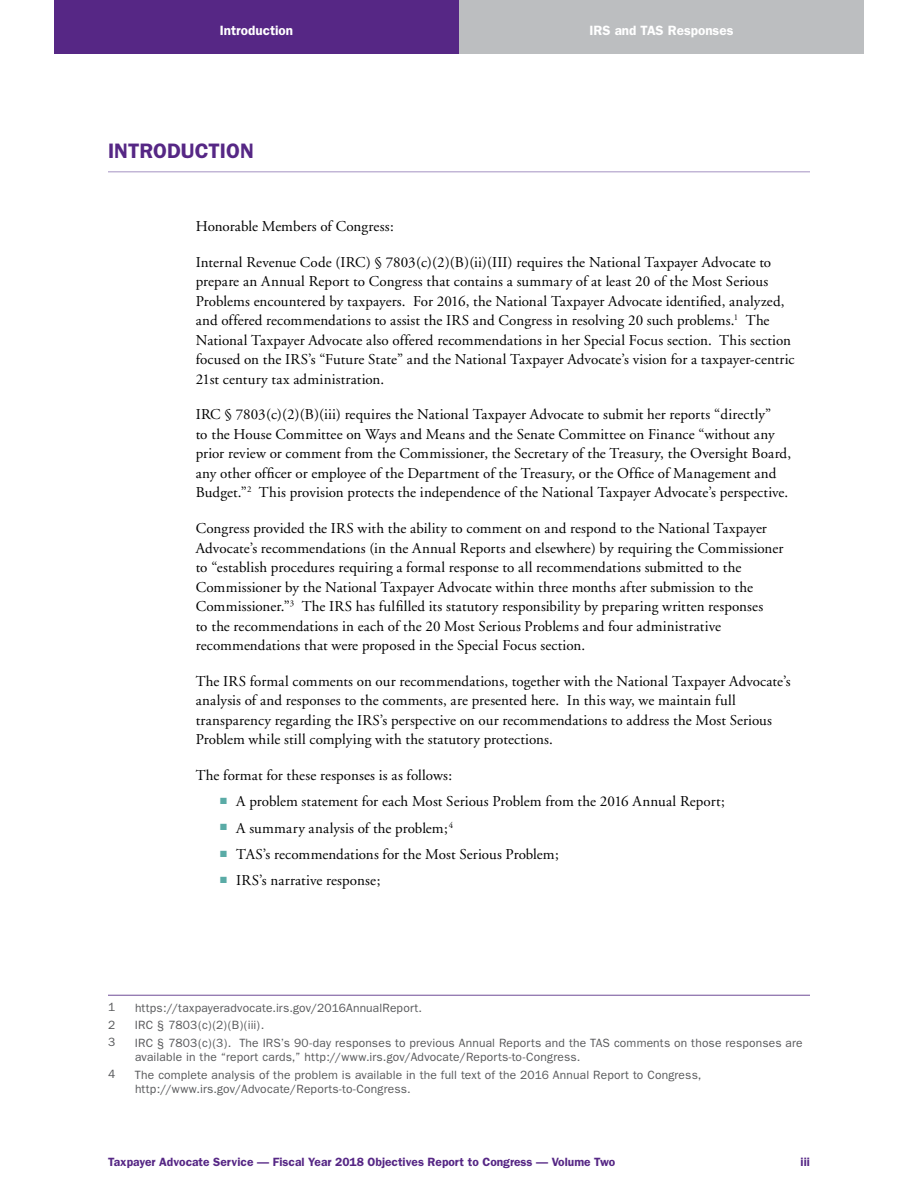
<style>
.page{position:relative;width:918px;height:1188px;background:#fff}
.page>*{position:absolute;margin:0;border:0;box-sizing:border-box;transform-origin:0 0}
.LVL_1_Head__w_underl{font:600 21px "Franklin Gothic";color:#562785}
.Body_Text{font:15px/19.5px "Adobe Garamond";letter-spacing:.005em;color:#000}
.Body_Text-before_lis{font:15px "Adobe Garamond";letter-spacing:.005em;color:#000}
.t1{font:600 13.5px "Franklin Gothic";color:#fff}
.IGNORE_Footnote{font:12px/14.4px "Franklin Gothic";letter-spacing:.015em;color:#58595b}
.t2{font:600 12px "Franklin Gothic";color:#562785}
.s1{color:#5aaba6}
</style>
<div class="page">
<div style="left:54px;top:0;width:405px;height:54px;background:#562785"></div>
<div style="left:459px;top:0;width:405px;height:54px;background:#bcbec0"></div>
<hr style="left:108px;top:171px;width:702px;height:1px;background:#c2b6d6">
<hr style="left:108px;top:995px;width:702px;height:1px;background:#6e4b96">
<p class="t1" style="left:220px;top:23px;width:75px">Introduction</p>
<p class="t1" style="left:590px;top:23px;width:145px">IRS and TAS Responses</p>
<p class="LVL_1_Head__w_underl" style="left:108px;top:138px;width:147px">INTRODUCTION</p>
<p class="Body_Text" style="left:196px;top:217px;width:200px">Honorable Members of Congress:</p>
<p class="Body_Text" style="left:196px;top:253px;width:600px">Internal Revenue Code (IRC) § 7803(c)(2)(B)(ii)(III) requires the National Taxpayer Advocate to prepare an Annual Report to Congress that contains a summary of at least 20 of the Most Serious Problems encountered by taxpayers. For 2016, the National Taxpayer Advocate identified, analyzed, and offered recommendations to assist the IRS and Congress in resolving 20 such problems.<sup>1</sup> The National Taxpayer Advocate also offered recommendations in her Special Focus section. This section focused on the IRS’s “Future State” and the National Taxpayer Advocate’s vision for a taxpayer-centric 21st century tax administration.</p>
<p class="Body_Text" style="left:196px;top:405px;width:597px">IRC § 7803(c)(2)(B)(iii) requires the National Taxpayer Advocate to submit her reports “directly”<br>to the House Committee on Ways and Means and the Senate Committee on Finance “without any prior review or comment from the Commissioner, the Secretary of the Treasury, the Oversight Board, any other officer or employee of the Department of the Treasury, or the Office of Management and Budget.”<sup>2</sup> This provision protects the independence of the National Taxpayer Advocate’s perspective.</p>
<p class="Body_Text" style="left:196px;top:519px;width:589px">Congress provided the IRS with the ability to comment on and respond to the National Taxpayer Advocate’s recommendations (in the Annual Reports and elsewhere) by requiring the Commissioner to “establish procedures requiring a formal response to all recommendations submitted to the Commissioner by the National Taxpayer Advocate within three months after submission to the Commissioner.”<sup>3</sup> The IRS has fulfilled its statutory responsibility by preparing written responses<br>to the recommendations in each of the 20 Most Serious Problems and four administrative recommendations that were proposed in the Special Focus section.</p>
<p class="Body_Text" style="left:196px;top:672px;width:596px">The IRS formal comments on our recommendations, together with the National Taxpayer Advocate’s analysis of and responses to the comments, are presented here. In this way, we maintain full transparency regarding the IRS’s perspective on our recommendations to address the Most Serious Problem while still complying with the statutory protections.</p>
<p class="Body_Text-before_lis" style="left:196px;top:767px;width:258px">The format for these responses is as follows:</p>
<p class="Body_Text" style="left:220px;top:792px;width:506px"><span class="s1">■</span> A problem statement for each Most Serious Problem from the 2016 Annual Report;</p>
<p class="Body_Text" style="left:220px;top:818px;width:235px"><span class="s1">■</span> A summary analysis of the problem;<sup>4</sup></p>
<p class="Body_Text" style="left:220px;top:845px;width:340px"><span class="s1">■</span> TAS’s recommendations for the Most Serious Problem;</p>
<p class="Body_Text" style="left:220px;top:871px;width:162px"><span class="s1">■</span> IRS’s narrative response;</p>
<p class="IGNORE_Footnote" style="left:108px;top:1000px;width:9px">1</p>
<p class="IGNORE_Footnote" style="left:135px;top:1001px;width:289px">https://taxpayeradvocate.irs.gov/2016AnnualReport.</p>
<p class="IGNORE_Footnote" style="left:108px;top:1017px;width:9px">2</p>
<p class="IGNORE_Footnote" style="left:135px;top:1018px;width:131px">IRC § 7803(c)(2)(B)(iii).</p>
<p class="IGNORE_Footnote" style="left:108px;top:1035px;width:9px">3</p>
<p class="IGNORE_Footnote" style="left:135px;top:1036px;width:669px">IRC § 7803(c)(3). The IRS’s 90-day responses to previous Annual Reports and the TAS comments on those responses are available in the “report cards,” http://www.irs.gov/Advocate/Reports-to-Congress.</p>
<p class="IGNORE_Footnote" style="left:108px;top:1067px;width:9px">4</p>
<p class="IGNORE_Footnote" style="left:135px;top:1068px;width:568px">The complete analysis of the problem is available in the full text of the 2016 Annual Report to Congress, http://www.irs.gov/Advocate/Reports-to-Congress.</p>
<p class="t2" style="left:108px;top:1154px;width:509px">Taxpayer Advocate Service — Fiscal Year 2018 Objectives Report to Congress — Volume Two</p>
<p class="t2" style="left:801px;top:1154px;width:11px">iii</p>
</div>
